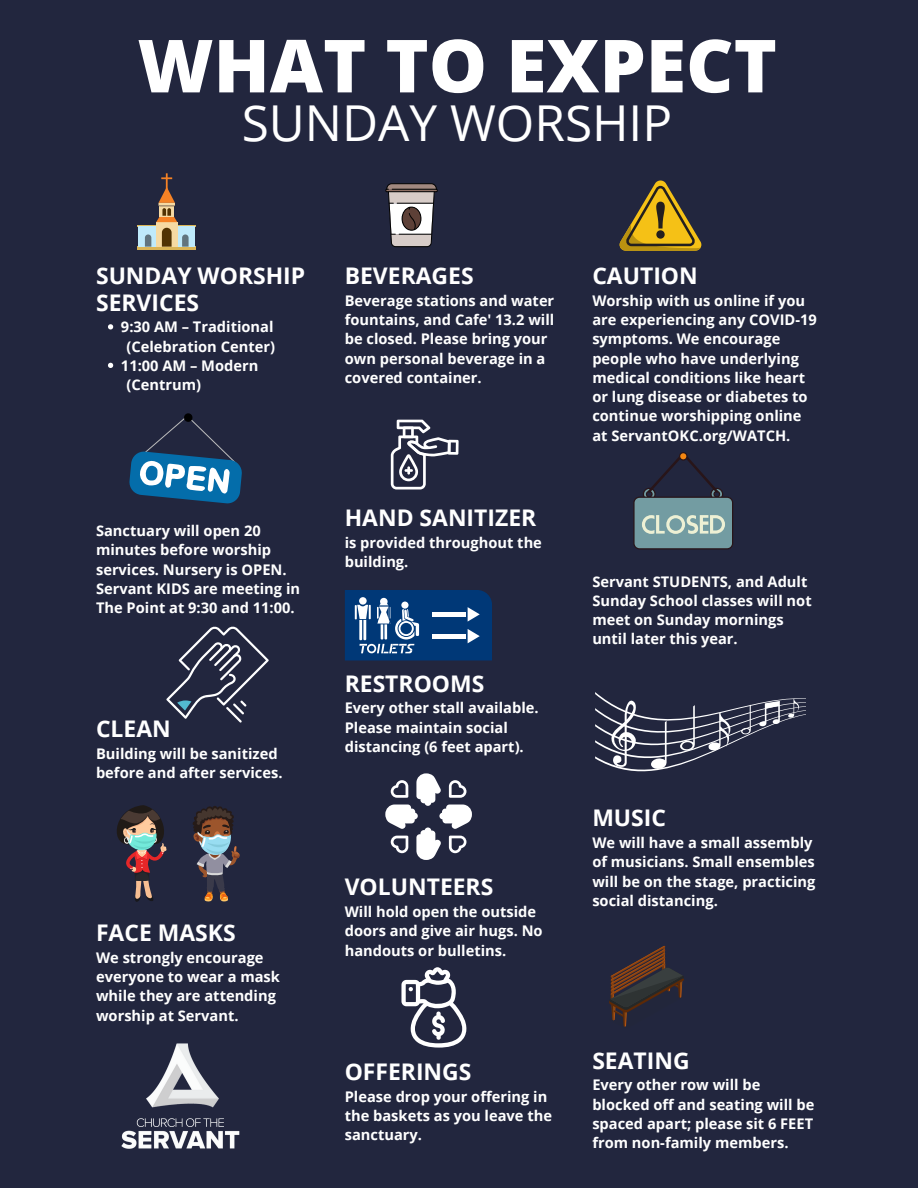
<style>
.page{position:relative;width:918px;height:1188px;background:#22263e}
.page>*{position:absolute;margin:0;border:0;box-sizing:border-box;transform-origin:0 0}
.t1{font:800 73.35px "Open Sans";color:#fff}
.t2{font:49.5px "Open Sans";color:#fff}
.t3{font:700 22.95px/26.5px "Open Sans";color:#fff}
.t4{font:700 14.7px/19.2px "Open Sans";color:#fff}
</style>
<div class="page">
<svg style="left:108px;top:324px;width:5px;height:5px"></svg>
<svg style="left:108px;top:363px;width:5px;height:5px"></svg>
<svg style="left:192px;top:806px;width:48px;height:96px"></svg>
<svg style="left:117px;top:805px;width:50px;height:97px"></svg>
<hr style="left:137px;top:225px;width:59px;height:1px;background:#dab456">
<hr style="left:137px;top:247px;width:59px;height:3px;background:#dab456">
<div style="left:139px;top:226px;width:56px;height:21px;background:#bfeafb"></div>
<div style="left:156px;top:222px;width:21px;height:25px;background:#f6daa3"></div>
<svg style="left:162px;top:228px;width:10px;height:19px"></svg>
<svg style="left:145px;top:234px;width:6px;height:13px"></svg>
<svg style="left:182px;top:234px;width:7px;height:13px"></svg>
<svg style="left:156px;top:173px;width:21px;height:49px"></svg>
<svg style="left:129px;top:413px;width:113px;height:90px"></svg>
<svg style="left:166px;top:626px;width:103px;height:97px"></svg>
<svg style="left:609px;top:946px;width:75px;height:81px"></svg>
<svg style="left:385px;top:183px;width:53px;height:64px"></svg>
<svg style="left:391px;top:420px;width:68px;height:70px"></svg>
<svg style="left:345px;top:590px;width:147px;height:70px;background:#29588c"></svg>
<svg style="left:385px;top:773px;width:87px;height:87px"></svg>
<svg style="left:401px;top:967px;width:66px;height:81px"></svg>
<svg style="left:619px;top:180px;width:83px;height:71px"></svg>
<svg style="left:595px;top:692px;width:211px;height:80px"></svg>
<img style="left:121px;top:1043px;width:119px;height:106px">
<svg style="left:633px;top:452px;width:100px;height:98px"></svg>
<h1 class="t1" style="left:137px;top:14px;width:641px">WHAT TO EXPECT</h1>
<h2 class="t2" style="left:242px;top:88px;width:432px">SUNDAY WORSHIP</h2>
<h3 class="t3" style="left:96px;top:262px;width:211px">SUNDAY WORSHIP<br>SERVICES</h3>
<p class="t4" style="left:127px;top:336px;width:150px">(Celebration Center)</p>
<p class="t4" style="left:127px;top:375px;width:76px">(Centrum)</p>
<p class="t4" style="left:121px;top:317px;width:154px">9:30 AM – Traditional</p>
<p class="t4" style="left:121px;top:355px;width:139px">11:00 AM – Modern</p>
<p class="t4" style="left:96px;top:521px;width:206px">Sanctuary will open 20 minutes before worship services. Nursery is OPEN.<br>Servant KIDS are meeting in<br>The Point at 9:30 and 11:00.</p>
<h3 class="t3" style="left:96px;top:715px;width:76px">CLEAN</h3>
<p class="t4" style="left:96px;top:744px;width:188px">Building will be sanitized before and after services.</p>
<h3 class="t3" style="left:96px;top:919px;width:141px">FACE MASKS</h3>
<p class="t4" style="left:96px;top:948px;width:185px">We strongly encourage everyone to wear a mask while they are attending worship at Servant.</p>
<h3 class="t3" style="left:345px;top:262px;width:130px">BEVERAGES</h3>
<p class="t4" style="left:345px;top:290px;width:211px">Beverage stations and water fountains, and Cafe' 13.2 will be closed. Please bring your own personal beverage in a covered container.</p>
<h3 class="t3" style="left:345px;top:504px;width:193px">HAND SANITIZER</h3>
<p class="t4" style="left:345px;top:533px;width:199px">is provided throughout the building.</p>
<h3 class="t3" style="left:345px;top:669px;width:141px">RESTROOMS</h3>
<p class="t4" style="left:345px;top:698px;width:195px">Every other stall available.<br>Please maintain social distancing (6 feet apart).</p>
<h3 class="t3" style="left:345px;top:873px;width:150px">VOLUNTEERS</h3>
<p class="t4" style="left:345px;top:902px;width:199px">Will hold open the outside doors and give air hugs. No handouts or bulletins.</p>
<h3 class="t3" style="left:592px;top:262px;width:107px">CAUTION</h3>
<p class="t4" style="left:592px;top:290px;width:226px">Worship with us online if you are experiencing any COVID-19 symptoms. We encourage people who have underlying medical conditions like heart or lung disease or diabetes to continue worshipping online at ServantOKC.org/WATCH.</p>
<p class="t4" style="left:592px;top:571px;width:221px">Servant STUDENTS, and Adult<br>Sunday School classes will not meet on Sunday mornings until later this year.</p>
<h3 class="t3" style="left:592px;top:804px;width:75px">MUSIC</h3>
<p class="t4" style="left:592px;top:833px;width:225px">We will have a small assembly of musicians. Small ensembles will be on the stage, practicing social distancing.</p>
<h3 class="t3" style="left:345px;top:1058px;width:128px">OFFERINGS</h3>
<p class="t4" style="left:345px;top:1086px;width:209px">Please drop your offering in the baskets as you leave the sanctuary.</p>
<h3 class="t3" style="left:592px;top:1046px;width:99px">SEATING</h3>
<p class="t4" style="left:592px;top:1075px;width:224px">Every other row will be blocked off and seating will be spaced apart; please sit 6 FEET from non-family members.</p>
</div>
